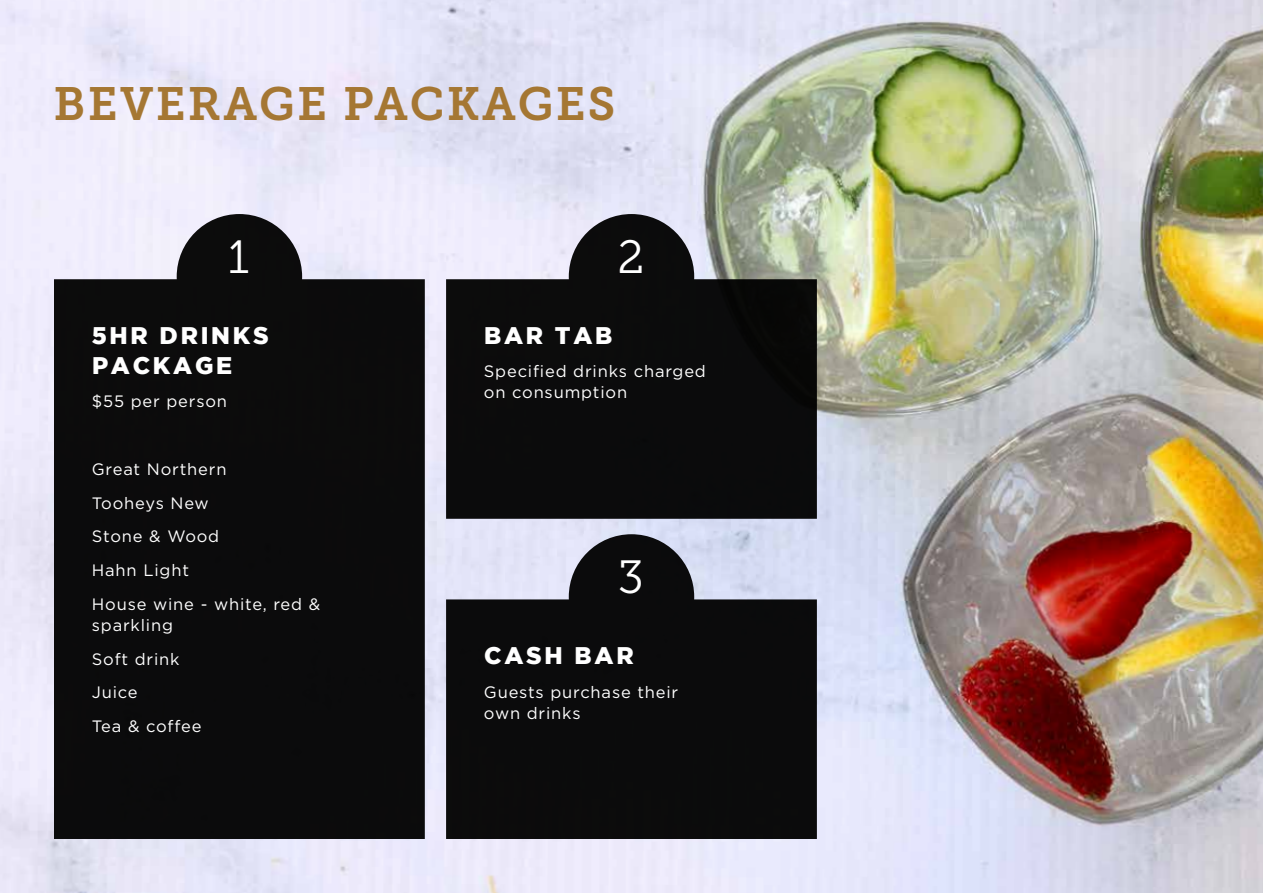
<style>
.page{position:relative;width:1263px;height:893px;background:#fff}
.page>*{position:absolute;margin:0;border:0;box-sizing:border-box;transform-origin:0 0}
.t1{font:46.5px "Museo Slab 700";letter-spacing:.05em;color:#a57733}
.t2{font:46.5px "Museo Slab 300";color:#fff}
.t3{font:900 24px/30px "Gotham";letter-spacing:.115em;color:#fff}
.t4{font:16.5px/33.8px "Gotham";letter-spacing:.05em;color:#fff}
</style>
<div class="page">
<img style="left:0;top:0;width:1263px;height:893px">
<svg style="left:54px;top:214px;width:371px;height:625px;background:#1d1c1e"></svg>
<svg style="left:446px;top:214px;width:371px;height:305px;background:#2a2a2b"></svg>
<svg style="left:446px;top:534px;width:371px;height:305px;background:#2c2c30"></svg>
<h1 class="t1" style="left:54px;top:77px;width:563px">BEVERAGE PACKAGES</h1>
<h1 class="t2" style="left:228px;top:231px;width:23px">1</h1>
<h1 class="t2" style="left:617px;top:231px;width:28px">2</h1>
<h2 class="t3" style="left:92px;top:319px;width:178px">5HR DRINKS<br>PACKAGE</h2>
<p class="t4" style="left:92px;top:384px;width:137px">$55 per person</p>
<p class="t4" style="left:92px;top:452px;width:230px">Great Northern<br>Tooheys New<br>Stone &amp; Wood<br>Hahn Light<br>House wine - white, red &amp;</p>
<p class="t4" style="left:92px;top:608px;width:111px">sparkling<br>Soft drink<br>Juice<br>Tea &amp; coffee</p>
<h2 class="t3" style="left:484px;top:319px;width:130px">BAR TAB</h2>
<p class="t4" style="left:484px;top:361px;width:223px;line-height:21px">Specified drinks charged on consumption</p>
<h1 class="t2" style="left:618px;top:551px;width:28px">3</h1>
<h2 class="t3" style="left:484px;top:640px;width:151px">CASH BAR</h2>
<p class="t4" style="left:484px;top:681px;width:196px;line-height:21px">Guests purchase their own drinks</p>
</div>
